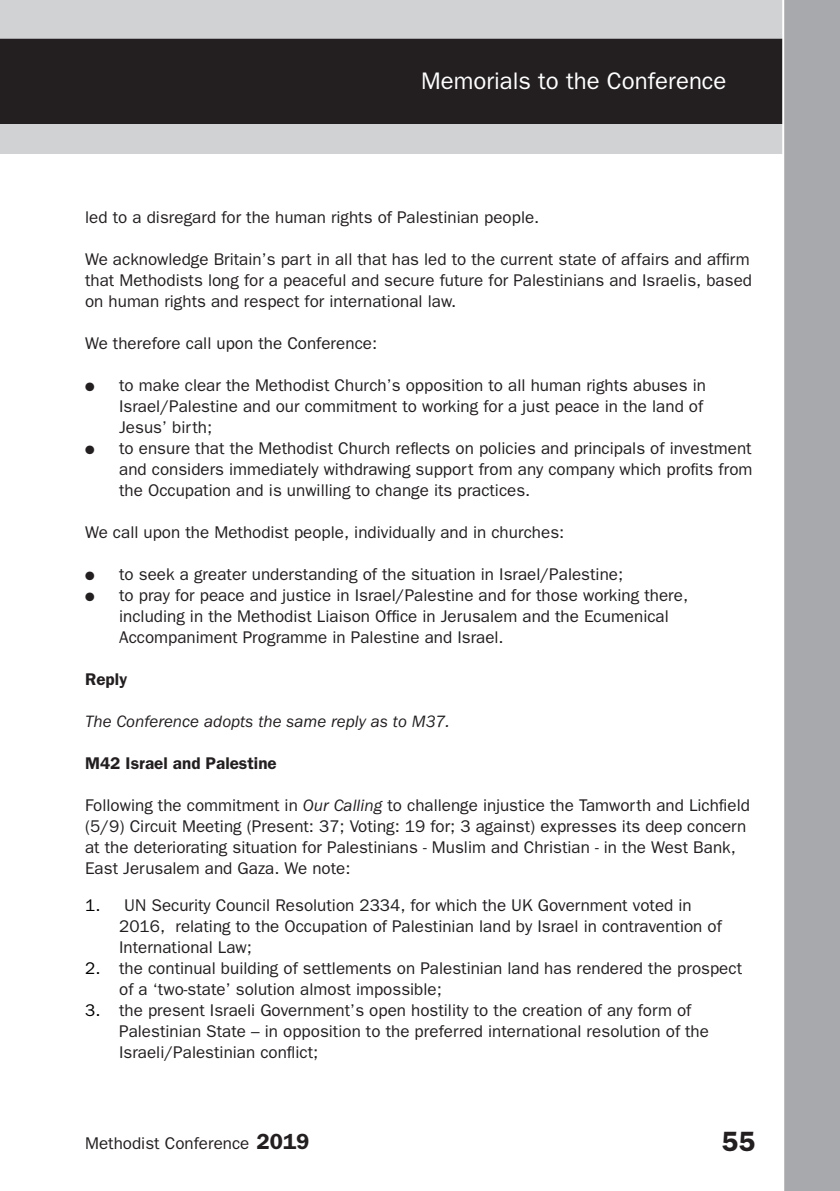
<style>
.page{position:relative;width:840px;height:1191px;background:#fff}
.page>*{position:absolute;margin:0;border:0;box-sizing:border-box;transform-origin:0 0}
.t1{font:600 28px "Franklin Gothic";color:#231f20}
.t2{font:24px "Franklin Gothic";color:#fff}
.Body_A{font:17px/21px "Franklin Gothic";color:#231f20}
.t3{font:italic 17px "Franklin Gothic";color:#231f20}
.t4{font:600 17px "Franklin Gothic";color:#231f20}
.s1{font-style:italic}
.s2{color:#000}
.s3{font-weight:600;font-size:22px}
</style>
<div class="page">
<div style="left:0;top:0;width:839px;height:154px;background:#d1d2d4"></div>
<div style="left:0;top:39px;width:781px;height:85px;background:#231f20"></div>
<div style="left:781px;top:0;width:58px;height:1191px;background:#a8a9ad"></div>
<h2 class="t2" style="left:421px;top:67px;width:307px">Memorials to the Conference</h2>
<p class="Body_A" style="left:85px;top:206px;width:455px">led to a disregard for the human rights of Palestinian people.</p>
<p class="Body_A" style="left:85px;top:248px;width:668px">We acknowledge Britain’s part in all that has led to the current state of affairs and affirm that Methodists long for a peaceful and secure future for Palestinians and Israelis, based on human rights and respect for international law.</p>
<p class="Body_A" style="left:85px;top:332px;width:293px">We therefore call upon the Conference:</p>
<p class="Body_A" style="left:119px;top:374px;width:588px;text-indent:-34px">● to make clear the Methodist Church’s opposition to all human rights abuses in<br>Israel/Palestine and our commitment to working for a just peace in the land of<br>Jesus’ birth;</p>
<p class="Body_A" style="left:119px;top:437px;width:634px;text-align:justify;text-indent:-34px">● to ensure that the Methodist Church reflects on policies and principals of investment and considers immediately withdrawing support from any company which profits from the Occupation and is unwilling to change its practices.</p>
<p class="Body_A" style="left:85px;top:521px;width:480px">We call upon the Methodist people, individually and in churches:</p>
<p class="Body_A" style="left:85px;top:563px;width:539px">● to seek a greater understanding of the situation in Israel/Palestine;</p>
<p class="Body_A" style="left:119px;top:584px;width:570px;text-indent:-34px">● to pray for peace and justice in Israel/Palestine and for those working there, including in the Methodist Liaison Office in Jerusalem and the Ecumenical<br>Accompaniment Programme in Palestine and Israel.</p>
<p class="t4" style="left:85px;top:669px;width:44px">Reply</p>
<p class="t3" style="left:85px;top:711px;width:366px">The Conference adopts the same reply as to M37.</p>
<p class="t4" style="left:85px;top:753px;width:193px">M42 Israel and Palestine</p>
<p class="Body_A" style="left:85px;top:794px;width:666px">Following the commitment in <span class="s1">Our Calling</span> to challenge injustice the Tamworth and Lichfield (5/9) Circuit Meeting (Present: 37; Voting: 19 for; 3 against) expresses its deep concern at the deteriorating situation for Palestinians - Muslim and Christian - in the West Bank, East Jerusalem and Gaza. We note:</p>
<p class="Body_A" style="left:119px;top:894px;width:604px;text-indent:-34px"><span class="s2">1.</span> UN Security Council Resolution 2334, for which the UK Government voted in<br>2016, relating to the Occupation of Palestinian land by Israel in contravention of<br>International Law;</p>
<p class="Body_A" style="left:119px;top:957px;width:624px;text-indent:-34px"><span class="s2">2.</span> the continual building of settlements on Palestinian land has rendered the prospect of a ‘two-state’ solution almost impossible;</p>
<p class="Body_A" style="left:119px;top:999px;width:591px;text-indent:-34px"><span class="s2">3.</span> the present Israeli Government’s open hostility to the creation of any form of<br>Palestinian State – in opposition to the preferred international resolution of the<br>Israeli/Palestinian conflict;</p>
<p class="Body_A" style="left:85px;top:1132px;width:226px">Methodist Conference <span class="s3">2019</span></p>
<h1 class="t1" style="left:720px;top:1125px;width:35px">55</h1>
</div>
